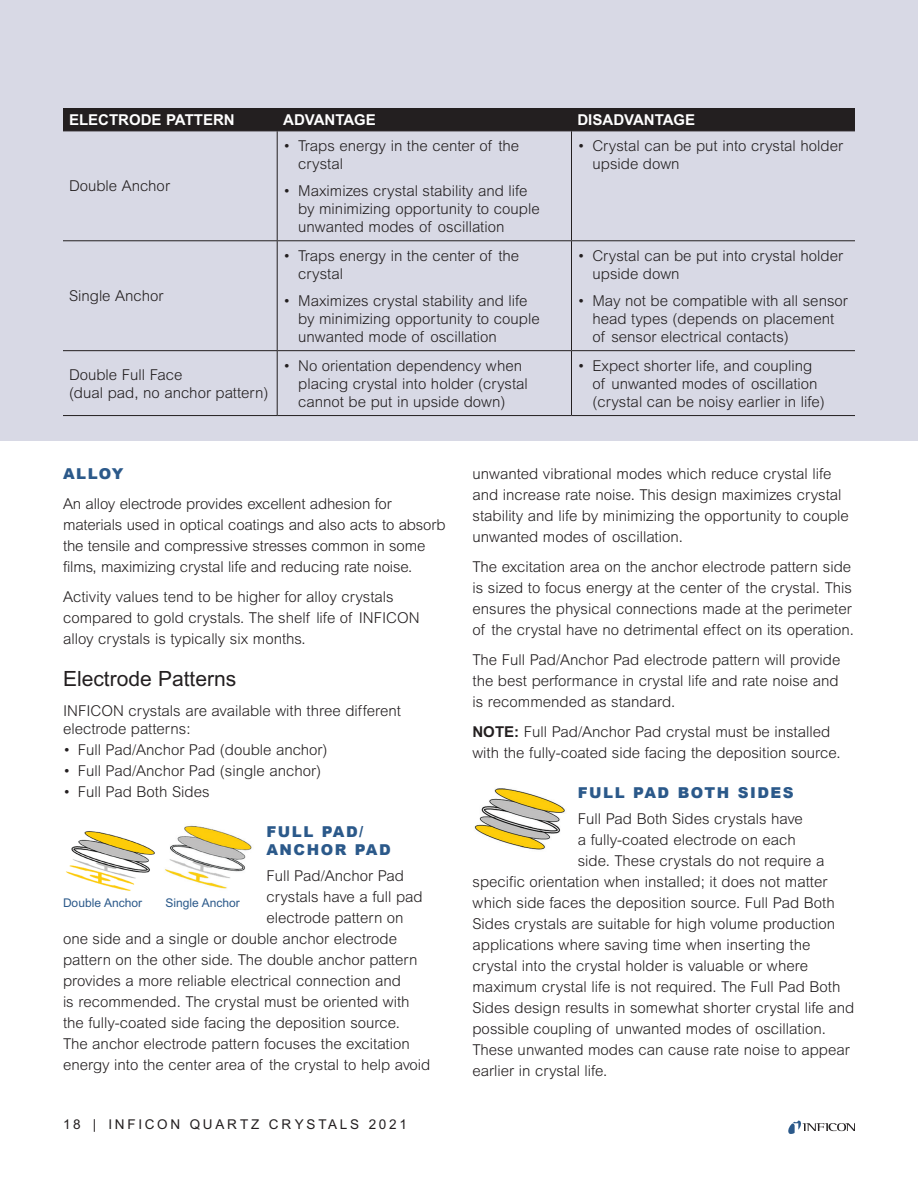
<style>
.page{position:relative;width:918px;height:1188px;background:#fff}
.page>*{position:absolute;margin:0;border:0;box-sizing:border-box;transform-origin:0 0}
.SUBHEAD__2{font:21px "Arial MT Std";color:#231f20}
.COPY{font:300 15px/18px "Arial MT Std";color:#231f20}
.COPY-2{font:700 15px "Arial MT Std";color:#fff}
.SUBHEAD__1{font:900 15px/18px "Arial";letter-spacing:.1em;color:#2b598a}
.COPY-3{font:900 15px "Arial";letter-spacing:.09em;color:#2b598a}
.t1{font:13.5px "Arial MT Std";letter-spacing:.2em;color:#231f20}
.COPY-4{font:12px "Arial MT Std";color:#2b598a}
.s1{font-weight:700}
</style>
<div class="page">
<svg style="left:788px;top:1121px;width:67px;height:13px"></svg>
<div style="left:0;top:0;width:918px;height:441px;background:#d8d9e5"></div>
<img style="left:474px;top:788px;width:91px;height:62px">
<div style="left:63px;top:108px;width:792px;height:23px;background:#231f20"></div>
<hr style="left:63px;top:131px;width:214px;height:1px;background:#231f20">
<hr style="left:277px;top:131px;width:295px;height:1px;background:#231f20">
<hr style="left:277px;top:131px;width:1px;height:109px;background:#231f20">
<hr style="left:572px;top:131px;width:283px;height:1px;background:#231f20">
<hr style="left:571px;top:131px;width:1px;height:109px;background:#231f20">
<hr style="left:63px;top:240px;width:214px;height:1px;background:#231f20">
<hr style="left:277px;top:240px;width:295px;height:1px;background:#231f20">
<hr style="left:277px;top:241px;width:1px;height:109px;background:#231f20">
<hr style="left:572px;top:240px;width:283px;height:1px;background:#231f20">
<hr style="left:571px;top:241px;width:1px;height:109px;background:#231f20">
<hr style="left:63px;top:350px;width:214px;height:1px;background:#231f20">
<hr style="left:277px;top:350px;width:295px;height:1px;background:#231f20">
<hr style="left:277px;top:351px;width:1px;height:64px;background:#231f20">
<hr style="left:572px;top:350px;width:283px;height:1px;background:#231f20">
<hr style="left:571px;top:351px;width:1px;height:64px;background:#231f20">
<hr style="left:63px;top:415px;width:214px;height:1px;background:#231f20">
<hr style="left:277px;top:415px;width:295px;height:1px;background:#231f20">
<hr style="left:572px;top:415px;width:283px;height:1px;background:#231f20">
<img style="left:66px;top:825px;width:186px;height:66px">
<p class="COPY-2" style="left:69px;top:111px;width:167px">ELECTRODE PATTERN</p>
<p class="COPY-2" style="left:283px;top:111px;width:94px">ADVANTAGE</p>
<p class="COPY-2" style="left:578px;top:111px;width:119px">DISADVANTAGE</p>
<p class="COPY" style="left:69px;top:177px;width:102px">Double Anchor</p>
<p class="COPY" style="left:69px;top:287px;width:96px">Single Anchor</p>
<p class="COPY" style="left:298px;top:136px;width:223px;text-indent:-15px">• Traps energy in the center of the crystal</p>
<p class="COPY" style="left:298px;top:181px;width:243px;text-indent:-15px">• Maximizes crystal stability and life by minimizing opportunity to couple unwanted modes of oscillation</p>
<p class="COPY" style="left:298px;top:246px;width:223px;text-indent:-15px">• Traps energy in the center of the crystal</p>
<p class="COPY" style="left:298px;top:291px;width:243px;text-indent:-15px">• Maximizes crystal stability and life by minimizing opportunity to couple unwanted mode of oscillation</p>
<p class="COPY" style="left:592px;top:136px;width:252px;text-indent:-15px">• Crystal can be put into crystal holder upside down</p>
<p class="COPY" style="left:592px;top:246px;width:252px;text-indent:-15px">• Crystal can be put into crystal holder upside down</p>
<p class="COPY" style="left:592px;top:291px;width:257px;text-indent:-15px">• May not be compatible with all sensor head types (depends on placement of sensor electrical contacts)</p>
<p class="COPY" style="left:69px;top:365px;width:201px">Double Full Face<br>(dual pad, no anchor pattern)</p>
<p class="COPY" style="left:298px;top:356px;width:231px;text-indent:-15px">• No orientation dependency when placing crystal into holder (crystal cannot be put in upside down)</p>
<p class="COPY" style="left:592px;top:356px;width:234px;text-indent:-15px">• Expect shorter life, and coupling of unwanted modes of oscillation (crystal can be noisy earlier in life)</p>
<p class="COPY-3" style="left:63px;top:462px;width:62px">ALLOY</p>
<p class="COPY" style="left:63px;top:493px;width:384px;line-height:21px">An alloy electrode provides excellent adhesion for materials used in optical coatings and also acts to absorb the tensile and compressive stresses common in some films, maximizing crystal life and reducing rate noise.</p>
<p class="COPY" style="left:63px;top:586px;width:358px;line-height:21px">Activity values tend to be higher for alloy crystals compared to gold crystals. The shelf life of INFICON alloy crystals is typically six months.</p>
<p class="SUBHEAD__2" style="left:63px;top:666px;width:175px">Electrode Patterns</p>
<p class="COPY" style="left:63px;top:701px;width:339px">INFICON crystals are available with three different electrode patterns:</p>
<p class="COPY" style="left:63px;top:740px;width:266px">• Full Pad/Anchor Pad (double anchor)</p>
<p class="COPY" style="left:63px;top:761px;width:260px">• Full Pad/Anchor Pad (single anchor)</p>
<p class="COPY" style="left:63px;top:782px;width:148px">• Full Pad Both Sides</p>
<p class="SUBHEAD__1" style="left:266px;top:822px;width:126px">FULL PAD/<br>ANCHOR PAD</p>
<p class="COPY" style="left:266px;top:866px;width:139px">Full Pad/Anchor Pad</p>
<p class="COPY" style="left:266px;top:887px;width:158px">crystals have a full pad</p>
<p class="COPY" style="left:266px;top:908px;width:139px">electrode pattern on</p>
<p class="COPY" style="left:63px;top:929px;width:336px">one side and a single or double anchor electrode</p>
<p class="COPY" style="left:63px;top:950px;width:356px">pattern on the other side. The double anchor pattern</p>
<p class="COPY" style="left:63px;top:971px;width:339px">provides a more reliable electrical connection and</p>
<p class="COPY" style="left:63px;top:992px;width:348px">is recommended. The crystal must be oriented with</p>
<p class="COPY" style="left:63px;top:1013px;width:336px">the fully-coated side facing the deposition source.</p>
<p class="COPY" style="left:63px;top:1034px;width:348px">The anchor electrode pattern focuses the excitation</p>
<p class="COPY" style="left:63px;top:1055px;width:369px">energy into the center area of the crystal to help avoid</p>
<p class="COPY-4" style="left:63px;top:896px;width:81px">Double Anchor</p>
<p class="COPY-4" style="left:165px;top:896px;width:76px">Single Anchor</p>
<p class="t1" style="left:63px;top:1116px;width:345px">18 | INFICON QUARTZ CRYSTALS 2021</p>
<p class="COPY" style="left:472px;top:463px;width:378px;line-height:21px">unwanted vibrational modes which reduce crystal life and increase rate noise. This design maximizes crystal stability and life by minimizing the opportunity to couple unwanted modes of oscillation.</p>
<p class="COPY" style="left:472px;top:556px;width:381px;line-height:21px;text-align:justify">The excitation area on the anchor electrode pattern side is sized to focus energy at the center of the crystal. This ensures the physical connections made at the perimeter of the crystal have no detrimental effect on its operation.</p>
<p class="COPY" style="left:472px;top:649px;width:369px;line-height:21px;text-align:justify">The Full Pad/Anchor Pad electrode pattern will provide the best performance in crystal life and rate noise and is recommended as standard.</p>
<p class="COPY" style="left:472px;top:721px;width:367px;line-height:21px"><span class="s1">NOTE:</span> Full Pad/Anchor Pad crystal must be installed with the fully-coated side facing the deposition source.</p>
<p class="SUBHEAD__1" style="left:578px;top:784px;width:218px">FULL PAD BOTH SIDES</p>
<p class="COPY" style="left:578px;top:810px;width:226px">Full Pad Both Sides crystals have</p>
<p class="COPY" style="left:578px;top:831px;width:220px">a fully-coated electrode on each</p>
<p class="COPY" style="left:578px;top:852px;width:248px">side. These crystals do not require a</p>
<p class="COPY" style="left:472px;top:873px;width:356px">specific orientation when installed; it does not matter</p>
<p class="COPY" style="left:472px;top:894px;width:364px">which side faces the deposition source. Full Pad Both</p>
<p class="COPY" style="left:472px;top:915px;width:364px">Sides crystals are suitable for high volume production</p>
<p class="COPY" style="left:472px;top:936px;width:339px">applications where saving time when inserting the</p>
<p class="COPY" style="left:472px;top:957px;width:337px">crystal into the crystal holder is valuable or where</p>
<p class="COPY" style="left:472px;top:978px;width:369px">maximum crystal life is not required. The Full Pad Both</p>
<p class="COPY" style="left:472px;top:999px;width:383px">Sides design results in somewhat shorter crystal life and</p>
<p class="COPY" style="left:472px;top:1020px;width:352px">possible coupling of unwanted modes of oscillation.</p>
<p class="COPY" style="left:472px;top:1041px;width:379px">These unwanted modes can cause rate noise to appear</p>
<p class="COPY" style="left:472px;top:1062px;width:133px">earlier in crystal life.</p>
</div>
